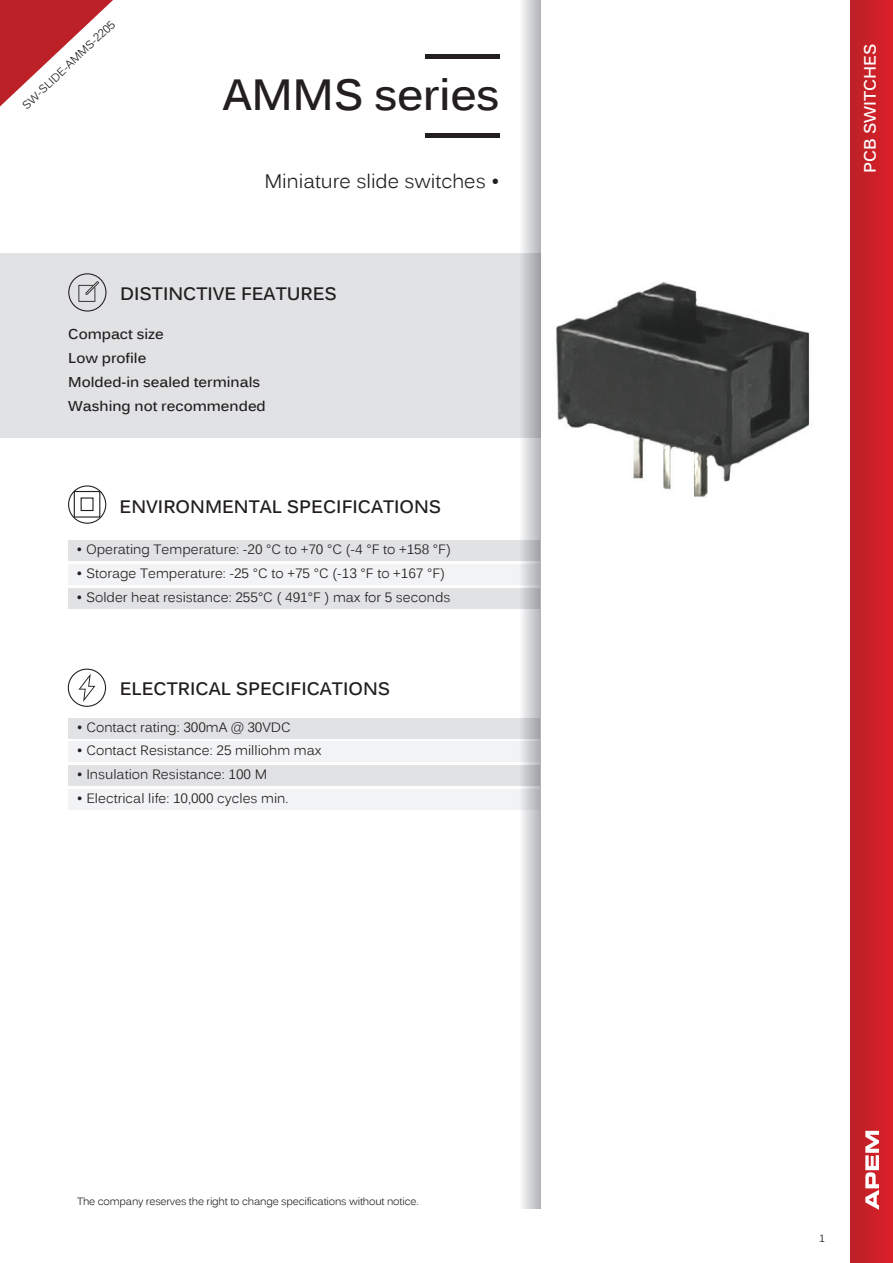
<style>
.page{position:relative;width:893px;height:1263px;background:#fff}
.page>*{position:absolute;margin:0;border:0;box-sizing:border-box;transform-origin:0 0}
.t1{font:700 43.5px "Kalinga";letter-spacing:-.01em;color:#231f20}
.t2{font:19.5px "Kalinga";color:#231f20}
.t3{font:700 18px "Kalinga";color:#231f20}
.t4{font:700 16.5px "Kalinga";color:#fff}
.t5{font:700 14.25px "Kalinga";color:#231f20}
.texte_ombré_5{font:13.5px "Kalinga";color:#231f20}
.texte_ombré_12{font:13.5px "Kalinga";color:#231f20}
.t6{font:11.25px "Kalinga";color:#231f20}
.t7{font:10.5px "Kalinga";letter-spacing:-.02em;color:#231f20}
</style>
<div class="page">
<svg style="left:0;top:0;width:113px;height:106px"></svg>
<img style="left:366px;top:39px;width:444px;height:688px">
<div style="left:0;top:253px;width:540px;height:184px;background:#e1e2e4"></div>
<svg style="left:68px;top:273px;width:39px;height:39px"></svg>
<hr style="left:426px;top:134px;width:74px;height:4px;background:#231f20">
<hr style="left:426px;top:54px;width:74px;height:4px;background:#231f20">
<div style="left:68px;top:718px;width:472px;height:20px;background:#e1e2e4"></div>
<div style="left:68px;top:742px;width:472px;height:20px;background:#f2f3f4"></div>
<div style="left:68px;top:766px;width:472px;height:20px;background:#e1e2e4"></div>
<div style="left:68px;top:789px;width:472px;height:20px;background:#f2f3f4"></div>
<svg style="left:68px;top:669px;width:38px;height:38px"></svg>
<svg style="left:68px;top:485px;width:38px;height:39px"></svg>
<div style="left:74px;top:491px;width:26px;height:27px;border:1px solid #231f20"></div>
<div style="left:81px;top:497px;width:13px;height:14px;border:1px solid #231f20"></div>
<div style="left:68px;top:541px;width:472px;height:20px;background:#e1e2e4"></div>
<div style="left:68px;top:564px;width:472px;height:20px;background:#f2f3f4"></div>
<div style="left:68px;top:588px;width:472px;height:20px;background:#e1e2e4"></div>
<svg style="left:519px;top:0;width:21px;height:1209px"></svg>
<div style="left:850px;top:0;width:43px;height:1263px;background:linear-gradient(to right,#b92127,#dc1f28)"></div>
<svg style="left:865px;top:1131px;width:14px;height:79px"></svg>
<p class="t6" style="left:20px;top:102px;width:124px;rotate:-44deg">SW-SLIDE-AMMS-2205</p>
<p class="t1" style="left:223px;top:66px;width:278px">AMMS series</p>
<p class="t2" style="left:264px;top:169px;width:237px">Miniature slide switches •</p>
<p class="t3" style="left:120px;top:282px;width:218px">DISTINCTIVE FEATURES</p>
<p class="t5" style="left:68px;top:325px;width:97px">Compact size</p>
<p class="t5" style="left:68px;top:349px;width:80px">Low profile</p>
<p class="t5" style="left:68px;top:373px;width:193px">Molded-in sealed terminals</p>
<p class="t5" style="left:68px;top:397px;width:199px">Washing not recommended</p>
<p class="t3" style="left:120px;top:494px;width:323px">ENVIRONMENTAL SPECIFICATIONS</p>
<p class="texte_ombré_5" style="left:77px;top:541px;width:376px">• Operating Temperature: -20 °C to +70 °C (-4 °F to +158 °F)</p>
<p class="texte_ombré_5" style="left:77px;top:564px;width:370px">• Storage Temperature: -25 °C to +75 °C (-13 °F to +167 °F)</p>
<p class="texte_ombré_5" style="left:77px;top:588px;width:375px">• Solder heat resistance: 255°C ( 491°F ) max for 5 seconds</p>
<p class="t3" style="left:120px;top:677px;width:272px">ELECTRICAL SPECIFICATIONS</p>
<p class="texte_ombré_12" style="left:77px;top:718px;width:216px">• Contact rating: 300mA @ 30VDC</p>
<p class="texte_ombré_12" style="left:77px;top:742px;width:246px">• Contact Resistance: 25 milliohm max</p>
<p class="texte_ombré_5" style="left:77px;top:766px;width:192px">• Insulation Resistance: 100 M</p>
<p class="texte_ombré_5" style="left:77px;top:789px;width:213px">• Electrical life: 10,000 cycles min.</p>
<p class="t7" style="left:77px;top:1195px;width:343px">The company reserves the right to change specifications without notice.</p>
<p class="t4" style="left:859px;top:173px;width:131px;rotate:-90deg">PCB SWITCHES</p>
<p class="t4" style="left:859px;top:194px;width:57px;rotate:-90deg">PANEL</p>
<p class="t7" style="left:819px;top:1231px;width:7px">1</p>
</div>
